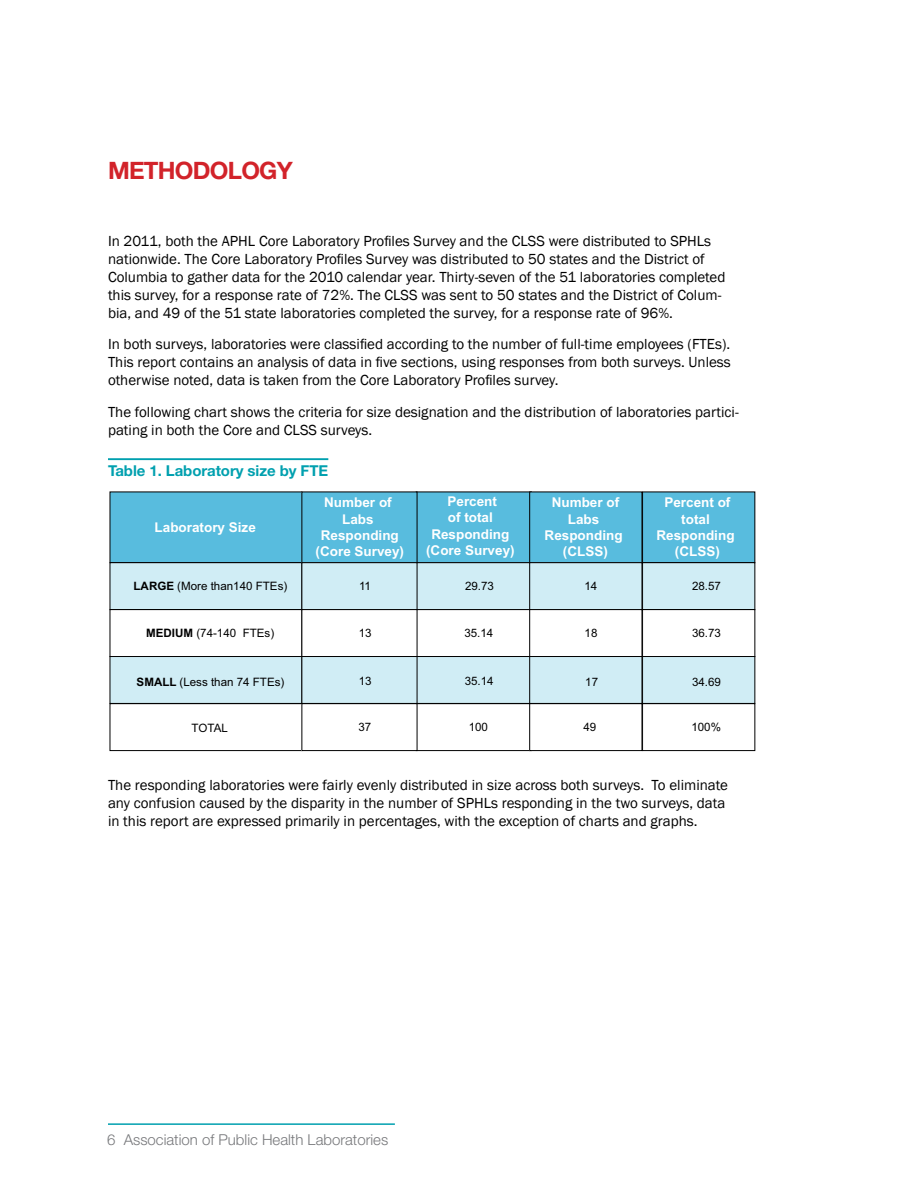
<style>
.page{position:relative;width:918px;height:1188px;background:#fff}
.page>*{position:absolute;margin:0;border:0;box-sizing:border-box;transform-origin:0 0}
.t1{font:700 24px "Helvetica Neue LT Std";letter-spacing:-.03em;color:#d2232a}
.t2{font:15px/18px "Franklin Gothic";color:#000}
.t3{font:300 15px "Helvetica Neue LT Std";color:#77787b}
.t4{font:700 15px "Helvetica Neue LT Std";letter-spacing:-.005em;color:#00a0af}
.t5{font:700 13.5px/16.2px "Arial";color:#fff;text-align:center}
.t6{font:11.55px "Arial";color:#000}
.s1{font-weight:700}
</style>
<div class="page">
<hr style="left:108px;top:1123px;width:287px;height:2px;background:#00a0af">
<hr style="left:108px;top:458px;width:220px;height:2px;background:#00a0af">
<div style="left:110px;top:492px;width:192px;height:71px;background:#58bcde"></div>
<div style="left:110px;top:563px;width:192px;height:47px;background:#d0edf5"></div>
<div style="left:110px;top:562px;width:192px;height:48px;border:1px solid #010101"></div>
<div style="left:110px;top:609px;width:192px;height:48px;border:1px solid #000"></div>
<div style="left:110px;top:657px;width:192px;height:46px;background:#d0edf5"></div>
<div style="left:110px;top:656px;width:192px;height:48px;border:1px solid #010101"></div>
<div style="left:416px;top:492px;width:115px;height:71px;background:#58bcde"></div>
<div style="left:416px;top:562px;width:116px;height:48px;background:#d0edf5;border:1px solid #010101"></div>
<div style="left:416px;top:609px;width:116px;height:48px;background:#fff;border:1px solid #000"></div>
<div style="left:416px;top:656px;width:116px;height:48px;background:#d0edf5;border:1px solid #010101"></div>
<div style="left:302px;top:492px;width:115px;height:71px;background:#58bcde"></div>
<div style="left:302px;top:562px;width:115px;height:48px;background:#d0edf5;border:1px solid #010101"></div>
<div style="left:301px;top:609px;width:117px;height:48px;background:#fff;border:1px solid #000"></div>
<div style="left:302px;top:656px;width:115px;height:48px;background:#d0edf5;border:1px solid #010101"></div>
<div style="left:530px;top:492px;width:112px;height:71px;background:#58bcde"></div>
<div style="left:529px;top:562px;width:113px;height:48px;background:#d0edf5;border:1px solid #010101"></div>
<div style="left:529px;top:609px;width:113px;height:48px;background:#fff;border:1px solid #000"></div>
<div style="left:529px;top:656px;width:113px;height:48px;background:#d0edf5;border:1px solid #010101"></div>
<div style="left:643px;top:492px;width:112px;height:71px;background:#58bcde"></div>
<div style="left:643px;top:563px;width:112px;height:47px;background:#d0edf5"></div>
<div style="left:642px;top:562px;width:113px;height:48px;border:1px solid #010101"></div>
<div style="left:642px;top:609px;width:113px;height:48px;border:1px solid #000"></div>
<div style="left:110px;top:703px;width:192px;height:48px;border:1px solid #000"></div>
<div style="left:416px;top:703px;width:116px;height:48px;border:1px solid #000"></div>
<div style="left:301px;top:703px;width:117px;height:48px;border:1px solid #000"></div>
<div style="left:530px;top:704px;width:112px;height:47px;background:#fff"></div>
<div style="left:529px;top:703px;width:113px;height:48px;border:1px solid #000"></div>
<div style="left:642px;top:703px;width:113px;height:48px;border:1px solid #000"></div>
<div style="left:643px;top:657px;width:112px;height:46px;background:#d0edf5"></div>
<div style="left:642px;top:656px;width:113px;height:48px;border:1px solid #010101"></div>
<h2 class="t1" style="left:108px;top:156px;width:186px">mETHOdOLOgy</h2>
<p class="t2" style="left:108px;top:232px;width:605px">In 2011, both the APHL Core Laboratory Profiles Survey and the CLSS were distributed to SPHLs nationwide. The Core Laboratory Profiles Survey was distributed to 50 states and the District of</p>
<p class="t2" style="left:108px;top:268px;width:619px">Columbia to gather data for the 2010 calendar year. Thirty-seven of the 51 laboratories completed this survey, for a response rate of 72%. The CLSS was sent to 50 states and the District of Colum&shy;bia, and 49 of the 51 state laboratories completed the survey, for a response rate of 96%.</p>
<p class="t2" style="left:108px;top:336px;width:624px;text-align:justify">In both surveys, laboratories were classified according to the number of full-time employees (FTEs).<br>This report contains an analysis of data in five sections, using responses from both surveys. Unless otherwise noted, data is taken from the Core Laboratory Profiles survey.</p>
<p class="t2" style="left:108px;top:403px;width:632px">The following chart shows the criteria for size designation and the distribution of laboratories partici&shy;pating in both the Core and CLSS surveys.</p>
<p class="t4" style="left:108px;top:462px;width:222px">Table 1. Laboratory size by FTE</p>
<p class="t5" style="left:155px;top:520px;width:103px">Laboratory Size</p>
<p class="t5" style="left:316px;top:495px;width:90px">Number of<br>Labs<br>Responding (Core Survey)</p>
<p class="t5" style="left:426px;top:494px;width:90px">Percent<br>of total<br>Responding (Core Survey)</p>
<p class="t5" style="left:545px;top:495px;width:80px">Number of<br>Labs<br>Responding (CLSS)</p>
<p class="t5" style="left:657px;top:495px;width:80px">Percent of total<br>Responding (CLSS)</p>
<p class="t6" style="left:134px;top:578px;width:155px"><span class="s1">LARGE</span> (More than140 FTEs)</p>
<p class="t6" style="left:359px;top:578px;width:14px">11</p>
<p class="t6" style="left:465px;top:578px;width:30px">29.73</p>
<p class="t6" style="left:584px;top:578px;width:14px">14</p>
<p class="t6" style="left:692px;top:578px;width:30px">28.57</p>
<p class="t6" style="left:146px;top:625px;width:130px"><span class="s1">MEDIUM</span> (74-140 FTEs)</p>
<p class="t6" style="left:359px;top:625px;width:14px">13</p>
<p class="t6" style="left:464px;top:625px;width:30px">35.14</p>
<p class="t6" style="left:585px;top:626px;width:14px">18</p>
<p class="t6" style="left:692px;top:625px;width:30px">36.73</p>
<p class="t6" style="left:137px;top:674px;width:149px"><span class="s1">SMALL</span> (Less than 74 FTEs)</p>
<p class="t6" style="left:359px;top:674px;width:14px">13</p>
<p class="t6" style="left:465px;top:673px;width:30px">35.14</p>
<p class="t6" style="left:585px;top:675px;width:14px">17</p>
<p class="t6" style="left:692px;top:675px;width:30px">34.69</p>
<p class="t6" style="left:192px;top:720px;width:38px">TOTAL</p>
<p class="t6" style="left:358px;top:720px;width:14px">37</p>
<p class="t6" style="left:469px;top:720px;width:21px">100</p>
<p class="t6" style="left:583px;top:720px;width:14px">49</p>
<p class="t6" style="left:691px;top:720px;width:31px">100%</p>
<p class="t2" style="left:108px;top:777px;width:622px">The responding laboratories were fairly evenly distributed in size across both surveys. To eliminate</p>
<p class="t2" style="left:108px;top:795px;width:619px">any confusion caused by the disparity in the number of SPHLs responding in the two surveys, data in this report are expressed primarily in percentages, with the exception of charts and graphs.</p>
<p class="t3" style="left:107px;top:1130px;width:283px">6 Association of Public Health Laboratories</p>
</div>
